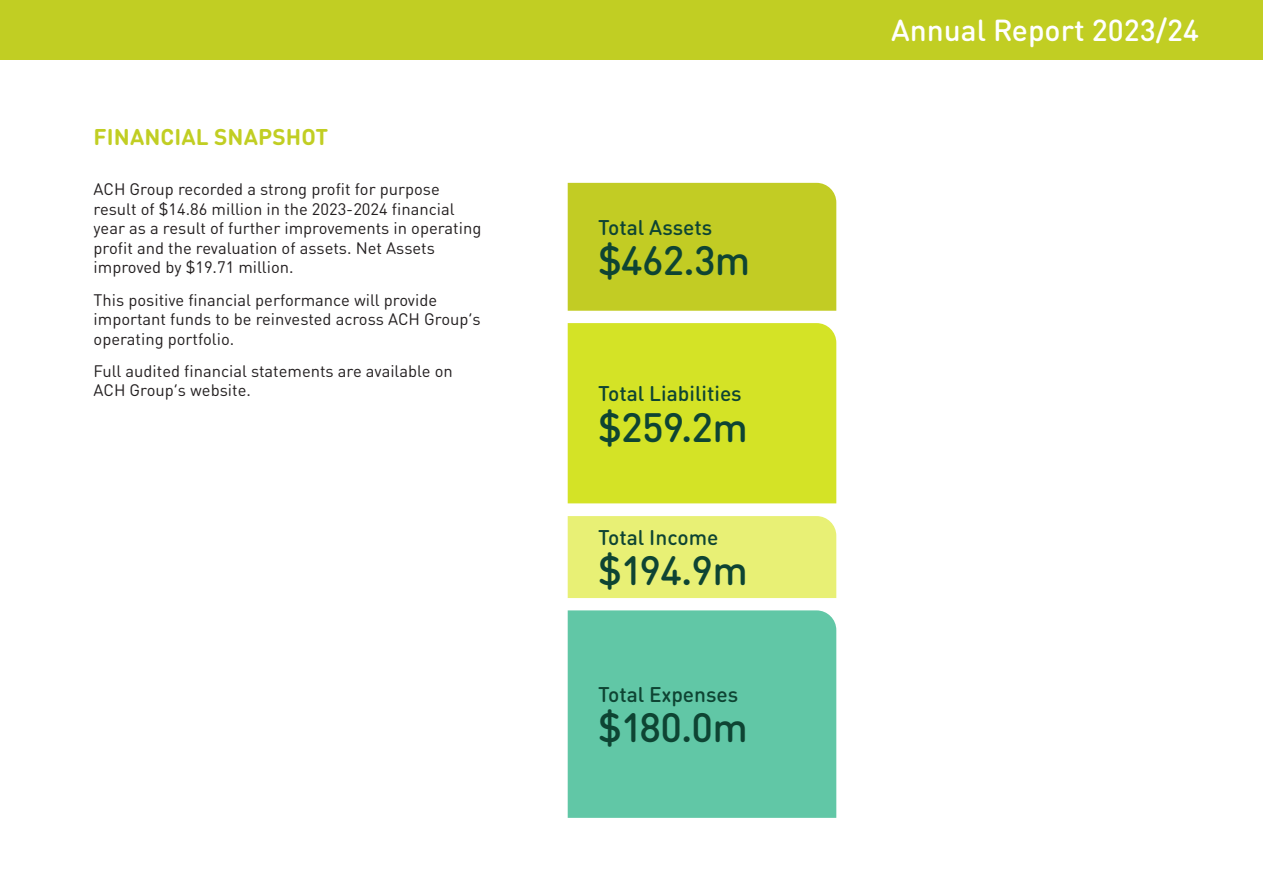
<style>
.page{position:relative;width:1263px;height:893px;background:#fff}
.page>*{position:absolute;margin:0;border:0;box-sizing:border-box;transform-origin:0 0}
.t1{font:500 40.5px "DIN Round OT";letter-spacing:-.02em;color:#0e4433}
.t2{font:500 30px "DIN Round OT";color:#fff}
.Sub_heading{font:700 22.5px "DIN Round OT";letter-spacing:.005em;color:#c1ce23}
.t3{font:500 21px "DIN Round OT";color:#0e4433}
.Body{font:16.5px/19.5px "DIN Round OT";color:#231f20}
</style>
<div class="page">
<div style="left:568px;top:323px;width:268px;height:180px;background:#d4e326"></div>
<div style="left:568px;top:183px;width:268px;height:128px;background:#c2cc24"></div>
<div style="left:568px;top:610px;width:268px;height:208px;background:#61c7a6"></div>
<div style="left:568px;top:516px;width:268px;height:82px;background:#e8f075"></div>
<div style="left:0;top:0;width:1263px;height:60px;background:#c1ce23"></div>
<p class="Sub_heading" style="left:94px;top:122px;width:236px">FINANCIAL SNAPSHOT</p>
<p class="Body" style="left:94px;top:179px;width:389px">ACH Group recorded a strong profit for purpose result of $14.86 million in the 2023-2024 financial year as a result of further improvements in operating profit and the revaluation of assets. Net Assets improved by $19.71 million.</p>
<p class="Body" style="left:94px;top:290px;width:389px">This positive financial performance will provide important funds to be reinvested across ACH Group’s operating portfolio.</p>
<p class="Body" style="left:94px;top:361px;width:361px">Full audited financial statements are available on<br>ACH Group’s website.</p>
<p class="t3" style="left:598px;top:214px;width:116px">Total Assets</p>
<p class="t1" style="left:598px;top:235px;width:154px">$462.3m</p>
<p class="t3" style="left:598px;top:380px;width:145px">Total Liabilities</p>
<p class="t1" style="left:598px;top:401px;width:151px">$259.2m</p>
<p class="t3" style="left:598px;top:524px;width:122px">Total Income</p>
<p class="t1" style="left:598px;top:545px;width:151px">$194.9m</p>
<p class="t3" style="left:598px;top:681px;width:142px">Total Expenses</p>
<p class="t1" style="left:598px;top:702px;width:151px">$180.0m</p>
<h2 class="t2" style="left:891px;top:11px;width:310px">Annual Report 2023/24</h2>
</div>
